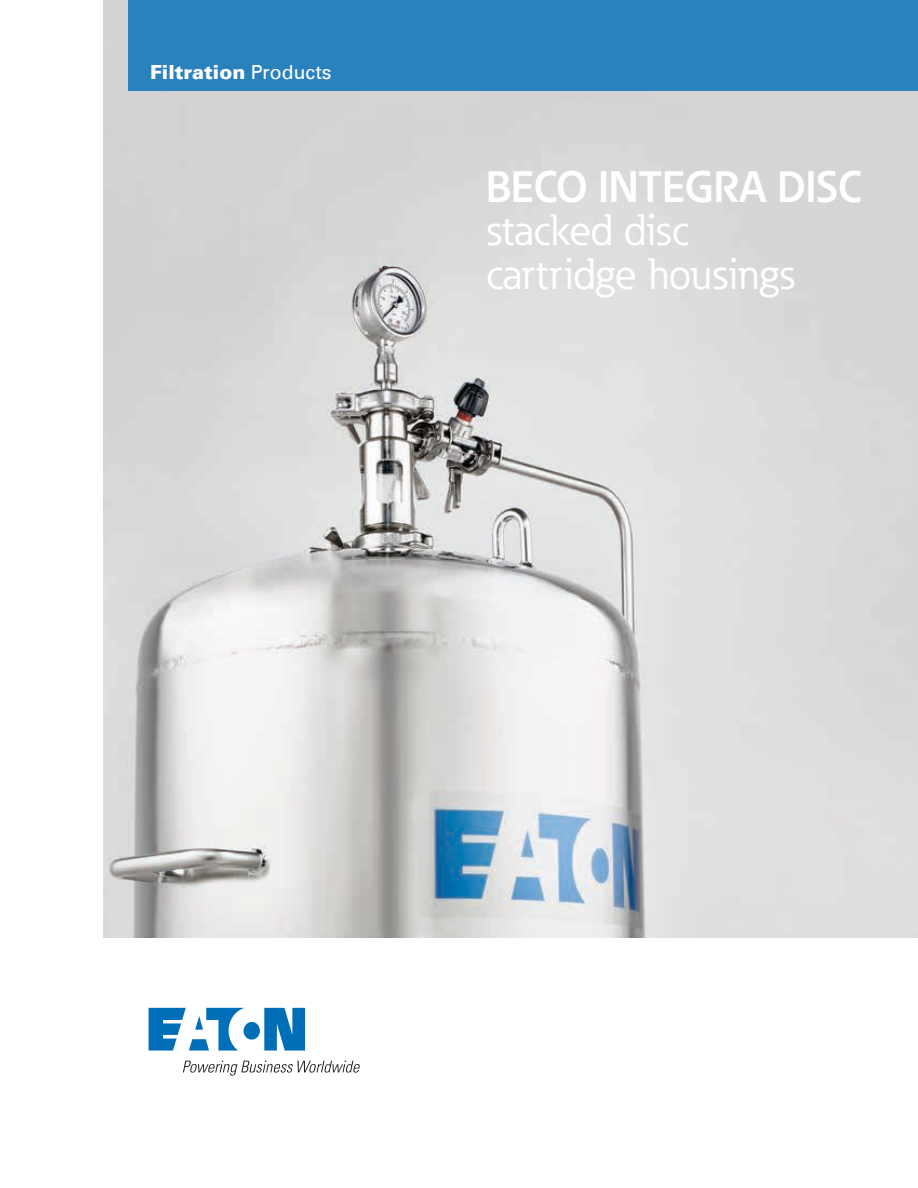
<style>
.page{position:relative;width:918px;height:1188px;background:#fff}
.page>*{position:absolute;margin:0;border:0;box-sizing:border-box;transform-origin:0 0}
.t1{font:43.5px/43.5px "Eaton";color:#fff}
.t2{font:700 43.5px "Eaton";color:#fff}
.t3{font:900 19.5px "Univers LT";color:#fff}
.s1{font-weight:400}
</style>
<div class="page">
<img style="left:104px;top:0;width:814px;height:937px">
<div style="left:129px;top:0;width:789px;height:91px;background:#2a82bd"></div>
<svg style="left:149px;top:1008px;width:156px;height:43px"></svg>
<svg style="left:183px;top:1061px;width:177px;height:15px"></svg>
<p class="t3" style="left:150px;top:60px;width:183px">Filtration <span class="s1">Products</span></p>
<p class="t2" style="left:486px;top:159px;width:378px">BECO INTEGRA DISC</p>
<p class="t1" style="left:486px;top:209px;width:310px">stacked disc cartridge housings</p>
</div>
